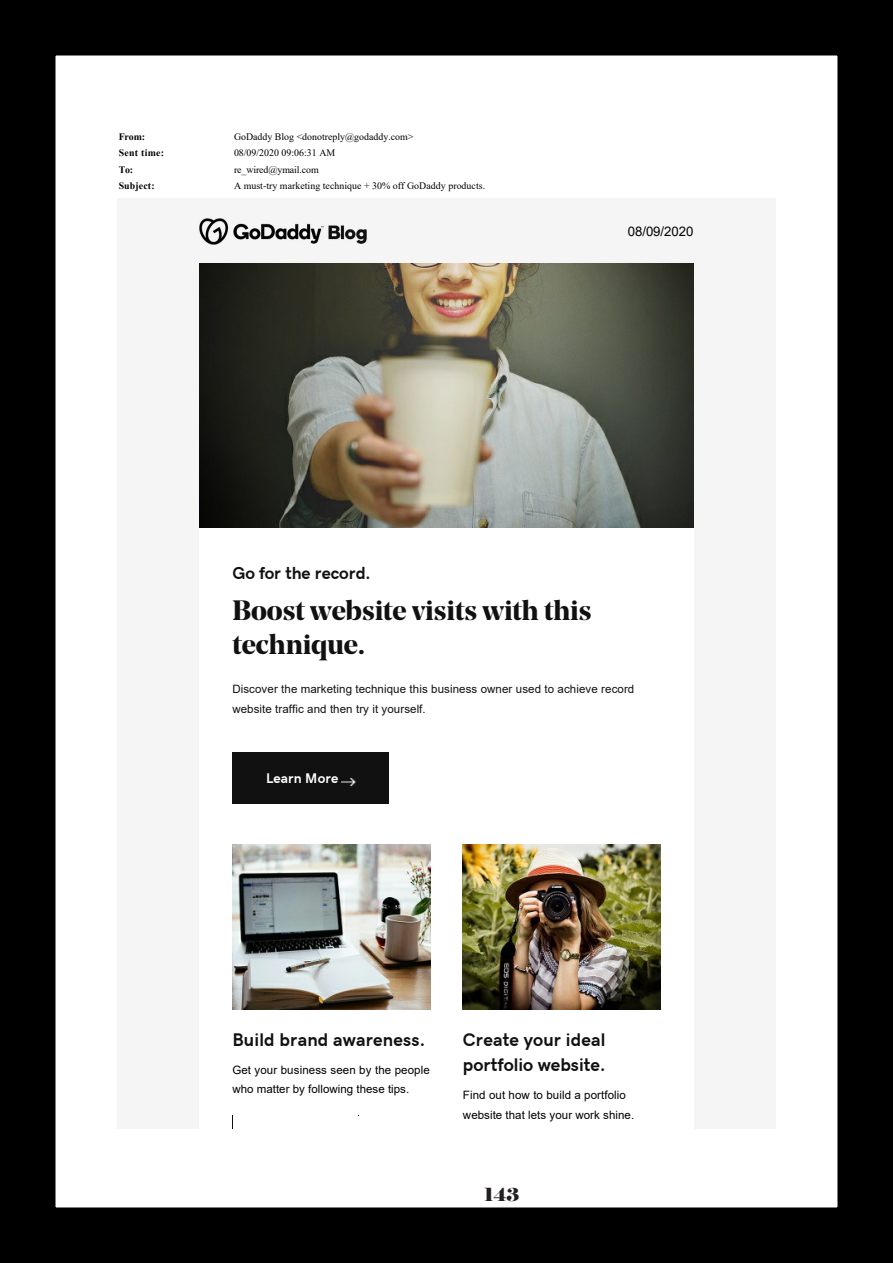
<style>
.page{position:relative;width:893px;height:1263px;background:#fff}
.page>*{position:absolute;margin:0;border:0;box-sizing:border-box;transform-origin:0 0}
.t1{font:26.4px/34.7px "ffbvowv 8 g 2 fgm c 4 ov 3 n 1 qrwz 2";color:#111}
.t2{font:18px "Elephant";color:#231f20}
.t3{font:17.25px/25.5px "f 16 nv 5 q 8 11 il e 5 v 224 mwutsyn 6 ac";letter-spacing:.01em;color:#111}
.t4{font:16.5px "f 16 nv 5 q 8 11 il e 5 v 224 mwutsyn 6 ac";letter-spacing:-.005em;color:#111}
.t5{font:13.2px "Arial";color:#000}
.t6{font:13.2px "f 16 nv 5 q 8 11 il e 5 v 224 mwutsyn 6 ac";letter-spacing:.01em;color:#fff}
.t7{font:11.55px/19.8px "Arial";letter-spacing:.005em;color:#000}
.t8{font:11.55px/19.8px "Arial";letter-spacing:.01em;color:#111}
.t9{font:9.9px "Times New Roman";color:#000}
.t10{font:700 9.9px "Times New Roman";letter-spacing:.015em;color:#000}
</style>
<div class="page">
<hr style="left:117px;top:198px;width:659px;height:1px;background:#a0a0a0">
<div style="left:117px;top:199px;width:659px;height:65px;background:#f5f5f5"></div>
<div style="left:117px;top:264px;width:659px;height:263px;background:#f5f5f5"></div>
<div style="left:117px;top:527px;width:659px;height:58px;background:#f5f5f5"></div>
<div style="left:199px;top:527px;width:495px;height:58px;background:#fff"></div>
<div style="left:117px;top:585px;width:659px;height:78px;background:#f5f5f5"></div>
<div style="left:199px;top:585px;width:495px;height:78px;background:#fff"></div>
<div style="left:117px;top:663px;width:659px;height:56px;background:#f5f5f5"></div>
<div style="left:199px;top:663px;width:495px;height:56px;background:#fff"></div>
<div style="left:117px;top:719px;width:659px;height:84px;background:#f5f5f5"></div>
<div style="left:117px;top:803px;width:659px;height:9px;background:#f5f5f5"></div>
<div style="left:199px;top:803px;width:495px;height:9px;background:#fff"></div>
<div style="left:117px;top:812px;width:659px;height:317px;background:#f5f5f5"></div>
<div style="left:199px;top:812px;width:495px;height:317px;background:#fff"></div>
<img style="left:199px;top:218px;width:168px;height:27px">
<div style="left:199px;top:719px;width:495px;height:84px;background:#fff"></div>
<hr style="left:232px;top:751px;width:157px;height:1px;background:#111">
<hr style="left:232px;top:803px;width:157px;height:1px;background:#111">
<hr style="left:232px;top:751px;width:1px;height:52px;background:#111">
<hr style="left:388px;top:751px;width:1px;height:52px;background:#111">
<div style="left:233px;top:752px;width:155px;height:51px;background:#111"></div>
<svg style="left:342px;top:777px;width:13px;height:9px"></svg>
<img style="left:199px;top:264px;width:495px;height:263px">
<svg style="left:232px;top:1116px;width:1px;height:13px"></svg>
<img style="left:232px;top:845px;width:198px;height:164px">
<img style="left:463px;top:845px;width:198px;height:164px">
<div style="left:0;top:0;width:893px;height:1263px;border:56px solid #000"></div>
<svg style="left:0;top:0;width:1px;height:1263px"></svg>
<p class="t10" style="left:119px;top:129px;width:28px">From:</p>
<p class="t9" style="left:234px;top:129px;width:181px">GoDaddy Blog &lt;donotreply@godaddy.com&gt;</p>
<p class="t10" style="left:119px;top:146px;width:47px">Sent time:</p>
<p class="t9" style="left:234px;top:146px;width:103px">08/09/2020 09:06:31 AM</p>
<p class="t10" style="left:119px;top:162px;width:16px">To:</p>
<p class="t9" style="left:234px;top:162px;width:86px">re_wired@ymail.com</p>
<p class="t10" style="left:119px;top:179px;width:38px">Subject:</p>
<p class="t9" style="left:234px;top:179px;width:253px">A must-try marketing technique + 30% off GoDaddy products.</p>
<h3 class="t5" style="left:628px;top:222px;width:67px">08/09/2020</h3>
<h3 class="t4" style="left:232px;top:563px;width:140px">Go for the record.</h3>
<h1 class="t1" style="left:232px;top:592px;width:361px">Boost website visits with this technique.</h1>
<p class="t8" style="left:232px;top:679px;width:404px">Discover the marketing technique this business owner used to achieve record website traffic and then try it yourself.</p>
<h3 class="t6" style="left:266px;top:770px;width:74px">Learn More</h3>
<h3 class="t3" style="left:232px;top:1027px;width:194px">Build brand awareness.</h3>
<p class="t7" style="left:232px;top:1059px;width:199px">Get your business seen by the people who matter by following these tips.</p>
<h3 class="t3" style="left:463px;top:1027px;width:144px">Create your ideal portfolio website.</h3>
<p class="t7" style="left:463px;top:1085px;width:173px">Find out how to build a portfolio website that lets your work shine.</p>
<h2 class="t2" style="left:484px;top:1183px;width:37px">143</h2>
</div>
